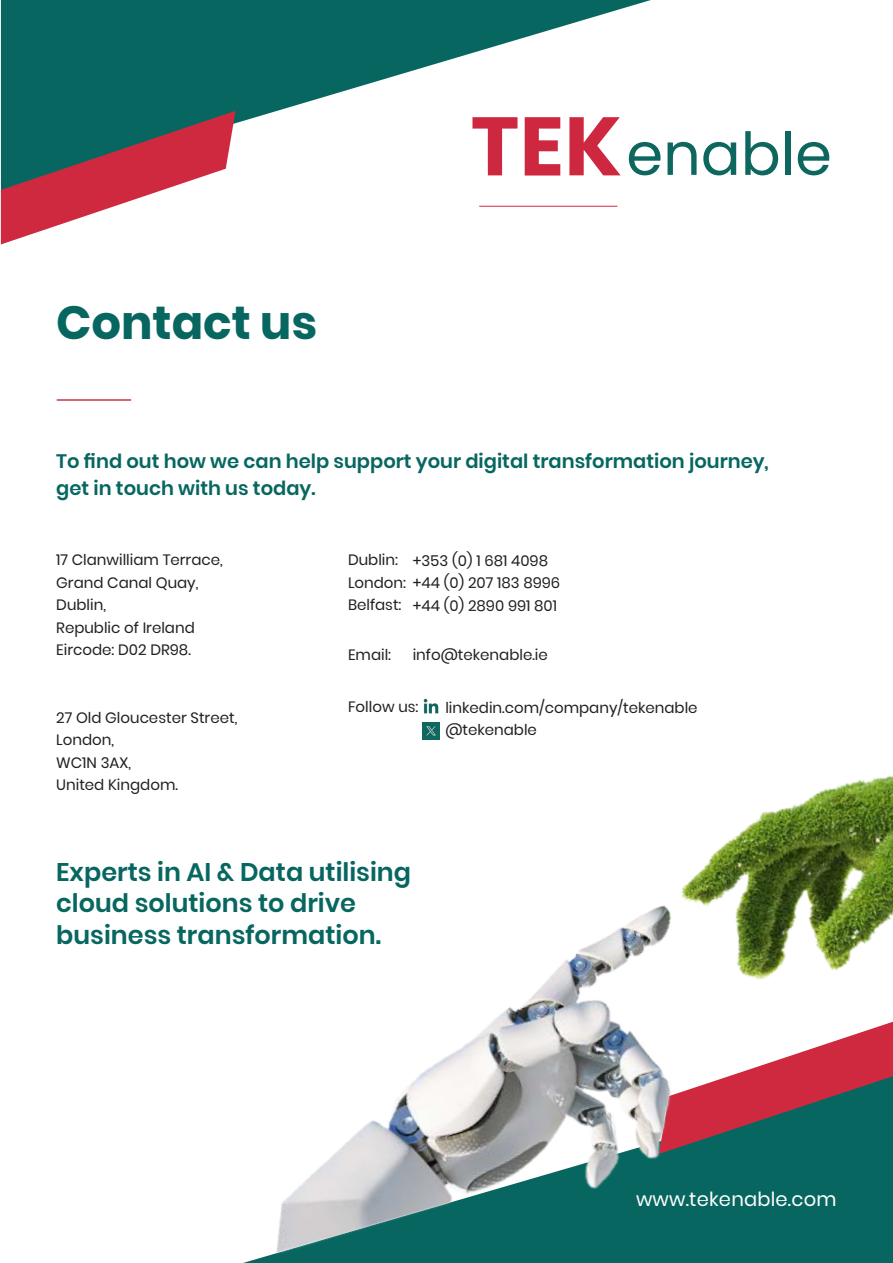
<style>
.page{position:relative;width:893px;height:1263px;background:#fff}
.page>*{position:absolute;margin:0;border:0;box-sizing:border-box;transform-origin:0 0}
.t1{font:700 46.5px "Poppins";color:#076760}
.t2{font:600 25.5px "Poppins";color:#076760}
.t3{font:600 19.5px/27px "Poppins";color:#076760}
.t4{font:19.5px "Poppins";letter-spacing:.01em;color:#fff}
.t5{font:15px/22.5px "Poppins";color:#231f20}
</style>
<div class="page">
<svg style="left:1px;top:0;width:650px;height:176px;fill:#076760"></svg>
<svg style="left:0;top:111px;width:236px;height:134px"></svg>
<hr style="left:57px;top:399px;width:74px;height:2px;background:#d0314a">
<svg style="left:472px;top:117px;width:45px;height:58px"></svg>
<svg style="left:525px;top:117px;width:35px;height:59px"></svg>
<svg style="left:569px;top:117px;width:52px;height:58px"></svg>
<svg style="left:629px;top:142px;width:31px;height:33px"></svg>
<svg style="left:667px;top:142px;width:30px;height:33px"></svg>
<svg style="left:703px;top:142px;width:33px;height:34px"></svg>
<svg style="left:745px;top:131px;width:33px;height:45px"></svg>
<div style="left:785px;top:131px;width:6px;height:44px;background:#0d675e"></div>
<svg style="left:798px;top:142px;width:31px;height:33px"></svg>
<img style="left:243px;top:698px;width:650px;height:565px">
<div style="left:445px;top:697px;width:322px;height:52px;background:#fff"></div>
<hr style="left:479px;top:206px;width:138px;height:1px;background:#cf2940">
<p class="t1" style="left:56px;top:296px;width:263px">Contact us</p>
<p class="t3" style="left:56px;top:447px;width:714px">To find out how we can help support your digital transformation journey, get in touch with us today.</p>
<p class="t5" style="left:56px;top:549px;width:168px">17 Clanwilliam Terrace,</p>
<p class="t5" style="left:56px;top:571px;width:144px">Grand Canal Quay,</p>
<p class="t5" style="left:56px;top:594px;width:51px">Dublin,</p>
<p class="t5" style="left:56px;top:616px;width:140px">Republic of Ireland</p>
<p class="t5" style="left:56px;top:639px;width:136px">Eircode: D02 DR98.</p>
<p class="t5" style="left:56px;top:706px;width:183px">27 Old Gloucester Street,<br>London,</p>
<p class="t5" style="left:56px;top:751px;width:76px">WC1N 3AX,</p>
<p class="t5" style="left:56px;top:774px;width:123px">United Kingdom.</p>
<p class="t5" style="left:413px;top:549px;width:137px">+353 (0) 1 681 4098</p>
<p class="t5" style="left:413px;top:594px;width:146px">+44 (0) 2890 991 801</p>
<p class="t5" style="left:348px;top:549px;width:51px">Dublin:</p>
<p class="t5" style="left:348px;top:572px;width:214px">London: +44 (0) 207 183 8996</p>
<p class="t5" style="left:348px;top:594px;width:55px">Belfast:</p>
<p class="t5" style="left:348px;top:643px;width:45px">Email:</p>
<p class="t5" style="left:413px;top:644px;width:137px">info@tekenable.ie</p>
<p class="t5" style="left:348px;top:696px;width:72px">Follow us:</p>
<p class="t5" style="left:445px;top:696px;width:254px">linkedin.com/company/tekenable</p>
<p class="t5" style="left:445px;top:719px;width:93px">@tekenable</p>
<p class="t2" style="left:56px;top:857px;width:356px">Experts in AI &amp; Data utilising</p>
<p class="t2" style="left:56px;top:888px;width:301px">cloud solutions to drive</p>
<p class="t2" style="left:56px;top:920px;width:326px">business transformation.</p>
<p class="t4" style="left:636px;top:1188px;width:202px">www.tekenable.com</p>
</div>
